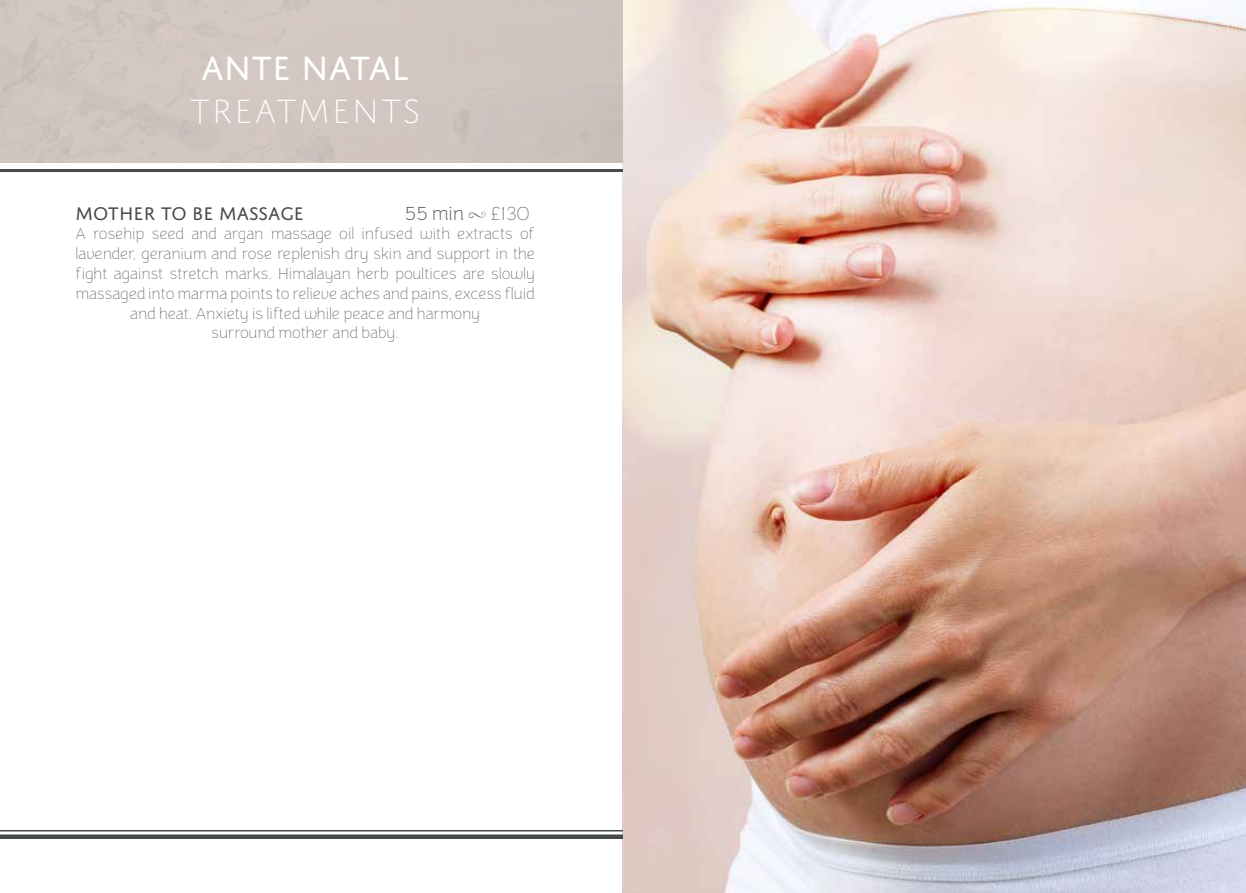
<style>
.page{position:relative;width:1246px;height:893px;background:#fff}
.page>*{position:absolute;margin:0;border:0;box-sizing:border-box;transform-origin:0 0}
.t1{font:200 36px "Domus Titling";letter-spacing:.04em;color:#fff}
.t2{font:36px "Domus Titling";color:#fff}
.t3{font:19.5px "Domus Titling";color:#464c49}
.t4{font:100 19.5px "Congenial";color:#464c49}
.t5{font:200 16.5px/19.8px "Congenial";color:#464c49;text-align:center}
.s1{font-family:"Looking Flowers Deco";font-weight:400}
.s2{font-weight:200}
</style>
<div class="page">
<img style="left:623px;top:0;width:623px;height:893px">
<hr style="left:0;top:169px;width:623px;height:3px;background:#464c49">
<hr style="left:0;top:830px;width:623px;height:1px;background:#464c49">
<div style="left:0;top:834px;width:623px;height:5px;background:#464c49"></div>
<div style="left:0;top:0;width:623px;height:163px;background:#d6c8c3"></div>
<h1 class="t2" style="left:201px;top:48px;width:210px">ANTE NATAL</h1>
<h1 class="t1" style="left:190px;top:92px;width:232px">TREATMENTS</h1>
<p class="t3" style="left:75px;top:202px;width:230px">MOTHER TO BE MASSAGE</p>
<p class="t4" style="left:404px;top:202px;width:127px">55 min <span class="s1">p</span> <span class="s2">£130</span></p>
<p class="t5" style="left:75px;top:224px;width:461px">A rosehip seed and argan massage oil infused with extracts of lavender, geranium and rose replenish dry skin and support in the fight against stretch marks. Himalayan herb poultices are slowly massaged into marma points to relieve aches and pains, excess fluid and heat. Anxiety is lifted while peace and harmony<br>surround mother and baby.</p>
</div>
